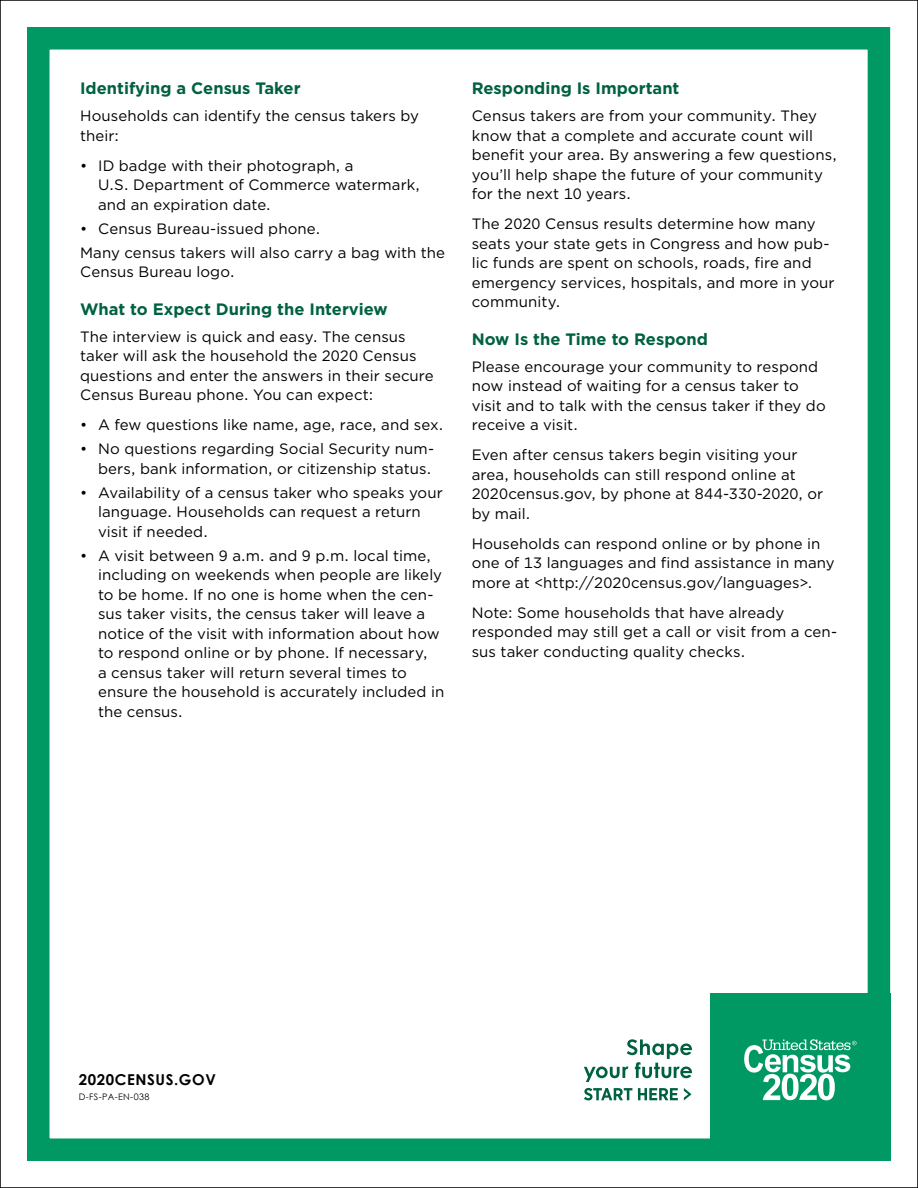
<style>
.page{position:relative;width:918px;height:1188px;background:#fff}
.page>*{position:absolute;margin:0;border:0;box-sizing:border-box;transform-origin:0 0}
.subhead2-D{font:700 16.5px "Gotham";color:#006140}
.body_text{font:15px/19.5px "Gotham";letter-spacing:.005em;color:#000}
.t1{font:700 15px "Century Gothic";letter-spacing:.04em;color:#000}
.t2{font:9px "Century Gothic";letter-spacing:.04em;color:#000}
</style>
<div class="page">
<div style="left:27px;top:27px;width:863px;height:1134px;border:22px solid #009964"></div>
<div style="left:710px;top:994px;width:180px;height:167px;background:#009964"></div>
<svg style="left:584px;top:1088px;width:48px;height:12px"></svg>
<svg style="left:638px;top:1088px;width:40px;height:12px"></svg>
<svg style="left:684px;top:1088px;width:8px;height:12px"></svg>
<svg style="left:584px;top:1039px;width:108px;height:43px"></svg>
<svg style="left:744px;top:1039px;width:113px;height:61px"></svg>
<p class="subhead2-D" style="left:80px;top:77px;width:222px">Identifying a Census Taker</p>
<p class="body_text" style="left:80px;top:106px;width:340px">Households can identify the census takers by their:</p>
<p class="body_text" style="left:98px;top:155px;width:323px;text-indent:-18px">• ID badge with their photograph, a<br>U.S. Department of Commerce watermark, and an expiration date.</p>
<p class="body_text" style="left:80px;top:218px;width:242px">• Census Bureau-issued phone.</p>
<p class="body_text" style="left:80px;top:242px;width:366px">Many census takers will also carry a bag with the<br>Census Bureau logo.</p>
<p class="subhead2-D" style="left:80px;top:298px;width:309px">What to Expect During the Interview</p>
<p class="body_text" style="left:80px;top:326px;width:355px">The interview is quick and easy. The census taker will ask the household the 2020 Census questions and enter the answers in their secure Census Bureau phone. You can expect:</p>
<p class="body_text" style="left:80px;top:415px;width:365px">• A few questions like name, age, race, and sex.</p>
<p class="body_text" style="left:80px;top:439px;width:356px;text-align:right">• No questions regarding Social Security num&shy;bers, bank information, or citizenship status.</p>
<p class="body_text" style="left:98px;top:482px;width:346px;text-indent:-18px">• Availability of a census taker who speaks your language. Households can request a return visit if needed.</p>
<p class="body_text" style="left:98px;top:545px;width:348px;text-indent:-18px">• A visit between 9 a.m. and 9 p.m. local time, including on weekends when people are likely to be home. If no one is home when the cen&shy;sus taker visits, the census taker will leave a notice of the visit with information about how to respond online or by phone. If necessary,<br>a census taker will return several times to ensure the household is accurately included in the census.</p>
<p class="subhead2-D" style="left:472px;top:77px;width:209px">Responding Is Important</p>
<p class="body_text" style="left:472px;top:106px;width:367px">Census takers are from your community. They know that a complete and accurate count will benefit your area. By answering a few questions, you’ll help shape the future of your community for the next 10 years.</p>
<p class="body_text" style="left:472px;top:214px;width:364px">The 2020 Census results determine how many seats your state gets in Congress and how pub&shy;lic funds are spent on schools, roads, fire and emergency services, hospitals, and more in your community.</p>
<p class="subhead2-D" style="left:472px;top:328px;width:238px">Now Is the Time to Respond</p>
<p class="body_text" style="left:472px;top:356px;width:356px">Please encourage your community to respond now instead of waiting for a census taker to visit and to talk with the census taker if they do receive a visit.</p>
<p class="body_text" style="left:472px;top:445px;width:353px">Even after census takers begin visiting your area, households can still respond online at 2020census.gov, by phone at 844-330-2020, or by mail.</p>
<p class="body_text" style="left:472px;top:533px;width:365px">Households can respond online or by phone in one of 13 languages and find assistance in many more at &lt;http://2020census.gov/languages&gt;.</p>
<p class="body_text" style="left:472px;top:602px;width:367px">Note: Some households that have already responded may still get a call or visit from a cen&shy;sus taker conducting quality checks.</p>
<p class="t1" style="left:79px;top:1068px;width:139px">2020CENSUS.GOV</p>
<p class="t2" style="left:79px;top:1091px;width:72px">D-FS-PA-EN-038</p>
</div>
